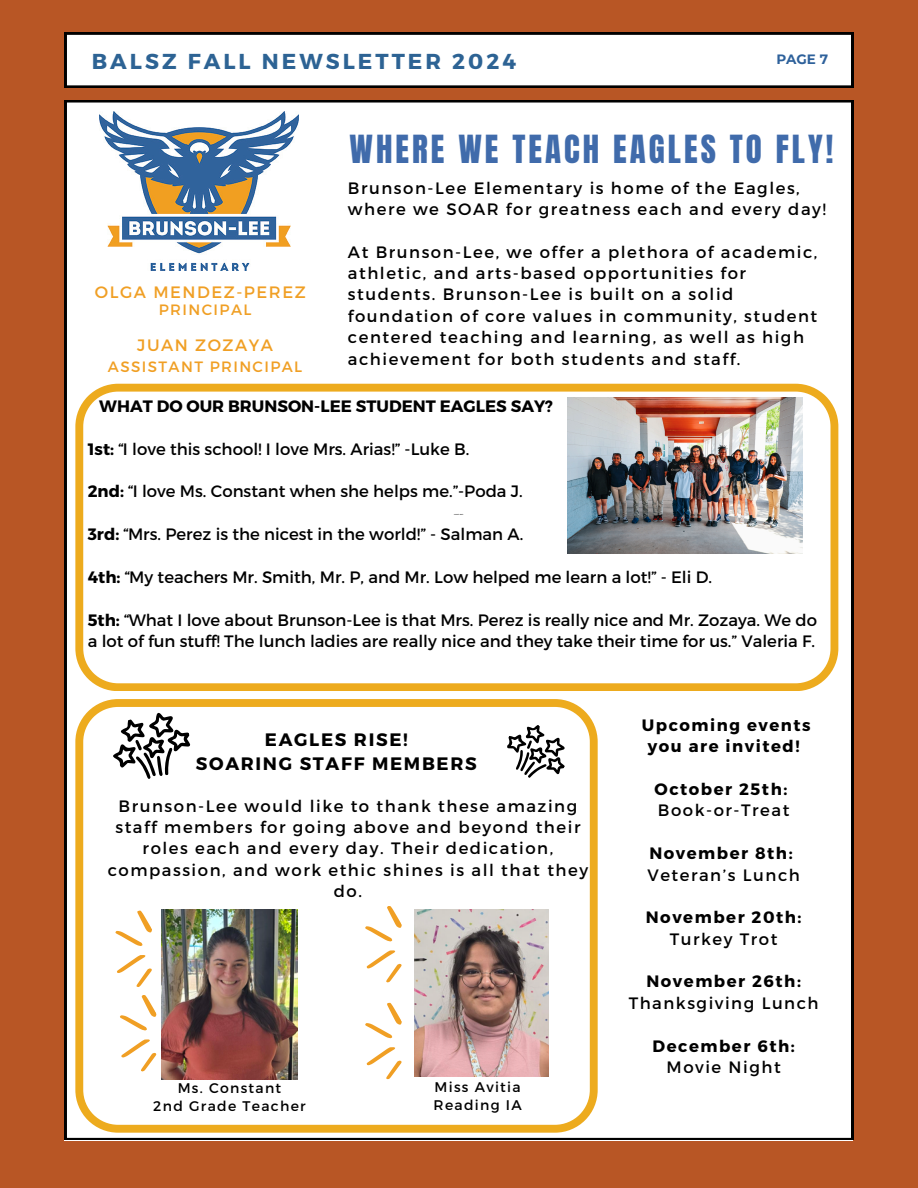
<style>
.page{position:relative;width:918px;height:1188px;background:#b85625}
.page>*{position:absolute;margin:0;border:0;box-sizing:border-box;transform-origin:0 0}
.t1{font:33px "Anton";letter-spacing:.095em;color:#406bab}
.t2{font:700 21.6px "Montserrat";letter-spacing:.14em;color:#2d6394}
.t3{font:700 18px/23.7px "Montserrat";letter-spacing:.095em;color:#000;text-align:center}
.t4{font:16.5px/21.3px "Montserrat";letter-spacing:.095em;color:#000}
.t5{font:16.5px/21.3px "Montserrat";color:#000}
.t6{font:700 16.5px/21.3px "Montserrat";letter-spacing:.095em;color:#000;text-align:center}
.t7{font:700 16.5px "Montserrat";color:#000}
.t8{font:16.5px "Montserrat";letter-spacing:.095em;color:#f09f24}
.t9{font:15px "Montserrat";letter-spacing:.095em;color:#f09f24}
.t10{font:13.95px "Montserrat";letter-spacing:.095em;color:#000}
.t11{font:700 13.5px "Montserrat";color:#2e619b}
.s1{font-weight:700}
.s2{font-weight:400}
</style>
<div class="page">
<svg style="left:65px;top:33px;width:788px;height:55px;background:#e9e9e9"></svg>
<div style="left:65px;top:100px;width:788px;height:1040px;background:#fff"></div>
<svg style="left:75px;top:699px;width:522px;height:433px;background:#fcf6e9"></svg>
<img style="left:161px;top:910px;width:136px;height:170px">
<img style="left:415px;top:910px;width:133px;height:166px">
<img style="left:99px;top:112px;width:199px;height:158px">
<svg style="left:75px;top:384px;width:763px;height:307px;background:#fdf8ec"></svg>
<svg style="left:103px;top:703px;width:97px;height:87px;background:#d4d1ca"></svg>
<svg style="left:496px;top:715px;width:80px;height:75px;background:#d9d9d9"></svg>
<img style="left:567px;top:397px;width:235px;height:156px">
<svg style="left:349px;top:904px;width:70px;height:84px;background:#faf4ea"></svg>
<svg style="left:349px;top:1000px;width:70px;height:85px;background:#f9f1e7"></svg>
<svg style="left:99px;top:908px;width:75px;height:169px;background:#eae0d6"></svg>
<h4 class="t2" style="left:92px;top:47px;width:426px">BALSZ FALL NEWSLETTER 2024</h4>
<p class="t11" style="left:776px;top:51px;width:53px">PAGE 7</p>
<p class="t8" style="left:95px;top:282px;width:212px">OLGA MENDEZ-PEREZ</p>
<p class="t9" style="left:159px;top:300px;width:94px">PRINCIPAL</p>
<p class="t8" style="left:137px;top:335px;width:137px">JUAN ZOZAYA</p>
<p class="t9" style="left:108px;top:357px;width:196px">ASSISTANT PRINCIPAL</p>
<h4 class="t1" style="left:350px;top:126px;width:485px">WHERE WE TEACH EAGLES TO FLY!</h4>
<p class="t4" style="left:348px;top:176px;width:480px">Brunson-Lee Elementary is home of the Eagles, where we SOAR for greatness each and every day!</p>
<p class="t4" style="left:348px;top:240px;width:471px">At Brunson-Lee, we offer a plethora of academic, athletic, and arts-based opportunities for students. Brunson-Lee is built on a solid foundation of core values in community, student centered teaching and learning, as well as high achievement for both students and staff.</p>
<p class="t7" style="left:99px;top:395px;width:455px">WHAT DO OUR BRUNSON-LEE STUDENT EAGLES SAY?</p>
<p class="t5" style="left:88px;top:437px;width:383px"><span class="s1">1st:</span> “I love this school! I love Mrs. Arias!” -Luke B.</p>
<p class="t5" style="left:88px;top:480px;width:437px"><span class="s1">2nd:</span> “I love Ms. Constant when she helps me.”-Poda J.</p>
<p class="t5" style="left:88px;top:523px;width:437px"><span class="s1">3rd:</span> “Mrs. Perez is the nicest in the world!” - Salman A.</p>
<p class="t5" style="left:88px;top:565px;width:626px"><span class="s1">4th:</span> “My teachers Mr. Smith, Mr. P, and Mr. Low helped me learn a lot!” - Eli D.</p>
<p class="t5" style="left:88px;top:608px;width:731px"><span class="s1">5th:</span> “What I love about Brunson-Lee is that Mrs. Perez is really nice and Mr. Zozaya. We do a lot of fun stuff! The lunch ladies are really nice and they take their time for us.” Valeria F.</p>
<h2 class="t3" style="left:196px;top:727px;width:282px">EAGLES RISE!<br>SOARING STAFF MEMBERS</h2>
<p class="t4" style="left:108px;top:794px;width:482px;text-align:center">Brunson-Lee would like to thank these amazing staff members for going above and beyond their roles each and every day. Their dedication, compassion, and work ethic shines is all that they do.</p>
<p class="t10" style="left:178px;top:1079px;width:105px">Ms. Constant</p>
<p class="t10" style="left:153px;top:1097px;width:154px">2nd Grade Teacher</p>
<p class="t10" style="left:435px;top:1078px;width:88px">Miss Avitia</p>
<h3 class="t10" style="left:434px;top:1096px;width:90px">Reading IA</h3>
<p class="t6" style="left:642px;top:714px;width:170px">Upcoming events you are invited!</p>
<h6 class="t4" style="left:655px;top:778px;width:136px"><span class="s1">October 25th:<br></span>Book-or-Treat</h6>
<p class="t4" style="left:647px;top:842px;width:154px"><span class="s1">November 8th:<br></span>Veteran’s Lunch</p>
<p class="t6" style="left:646px;top:906px;width:157px">November 20th:<br><span class="s2">Turkey Trot</span></p>
<p class="t4" style="left:629px;top:970px;width:191px;text-align:center"><span class="s1">November 26th:<br></span>Thanksgiving Lunch</p>
<p class="t6" style="left:653px;top:1034px;width:144px">December 6th:<br><span class="s2">Movie Night</span></p>
</div>
